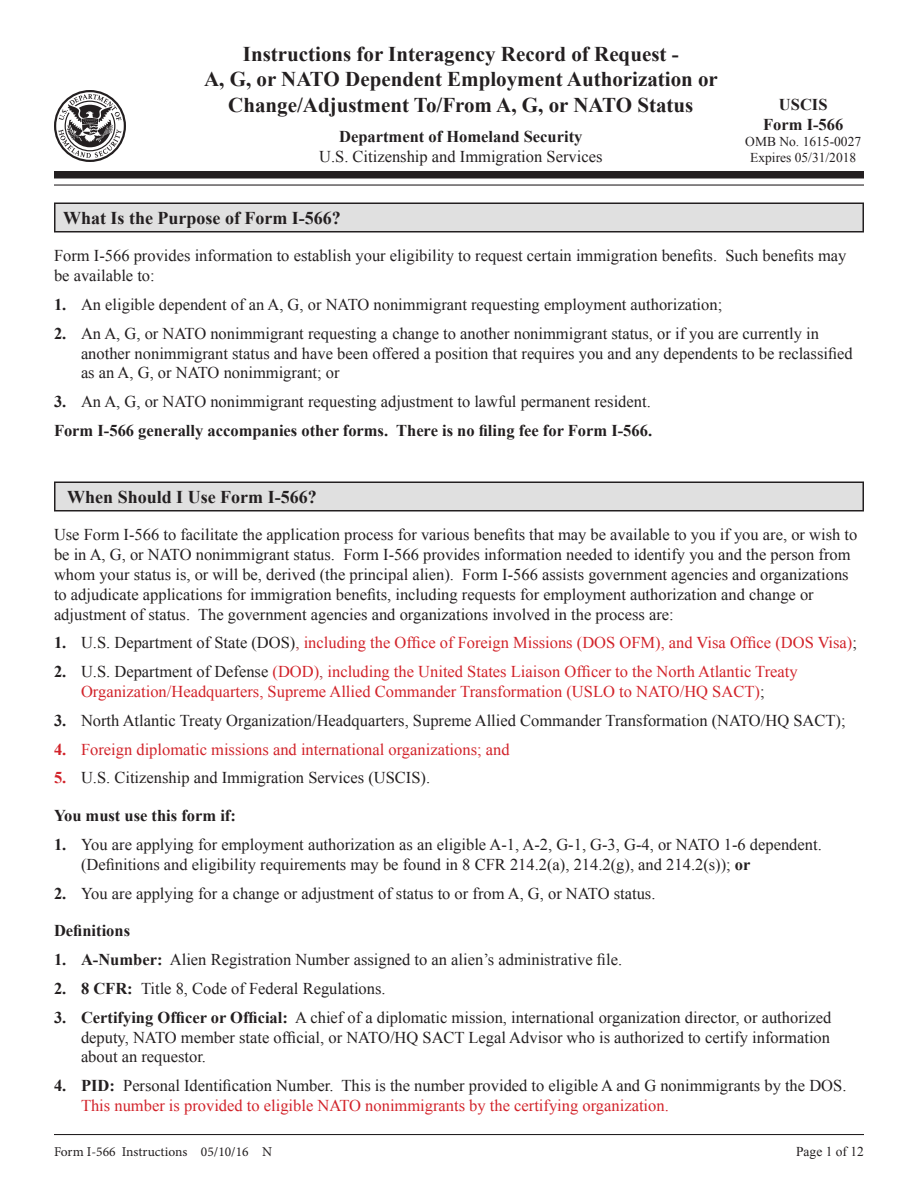
<style>
.page{position:relative;width:918px;height:1188px;background:#fff}
.page>*{position:absolute;margin:0;border:0;box-sizing:border-box;transform-origin:0 0}
.t1{font:700 21px/25.2px "Times New Roman";color:#231f20;text-align:center}
.Section_Header_1__T{font:700 18px "Times New Roman";color:#231f20}
.Body_1__T{font:16.5px/19.8px "Times New Roman";color:#231f20}
.t2{font:16.5px/19.8px "Times New Roman";color:#d2232a;text-align:center}
.Body_Lead-in__T{font:700 16.5px/19.8px "Times New Roman";color:#231f20;text-align:center}
.Numbered_List_1__T{font:16.5px "Times New Roman";color:#231f20}
.Body_Extra_Space_1{font:700 16.5px "Times New Roman";color:#231f20}
.Subhead_2__T__Extra{font:700 16.5px "Times New Roman";color:#231f20}
.t3{font:13.5px/16.2px "Times New Roman";color:#231f20;text-align:center}
.t4{font:13.5px "Minion Pro";color:#231f20}
.s1{font-weight:700}
.s2{font-weight:700;color:#231f20}
.s3{color:#231f20}
.s4{color:#9d2d33}
.s5{font-weight:700;color:#d2232a}
.s6{color:#d2232a}
</style>
<div class="page">
<svg style="left:54px;top:90px;width:72px;height:72px"></svg>
<div style="left:54px;top:171px;width:810px;height:7px;background:#231f20"></div>
<hr style="left:54px;top:184px;width:810px;height:2px;background:#231f20">
<hr style="left:54px;top:1134px;width:810px;height:1px;background:#231f20">
<div style="left:54px;top:202px;width:810px;height:30px;background:#231f20"></div>
<div style="left:56px;top:204px;width:806px;height:27px;background:#e0e0e0"></div>
<div style="left:54px;top:482px;width:810px;height:30px;background:#231f20"></div>
<div style="left:56px;top:483px;width:806px;height:27px;background:#e0e0e0"></div>
<p class="t1" style="left:204px;top:41px;width:515px">Instructions for Interagency Record of Request -<br>A, G, or NATO Dependent Employment Authorization or<br>Change/Adjustment To/From A, G, or NATO Status</p>
<p class="Body_Lead-in__T" style="left:339px;top:126px;width:245px">Department of Homeland Security</p>
<p class="Body_1__T" style="left:319px;top:146px;width:285px">U.S. Citizenship and Immigration Services</p>
<p class="Body_Lead-in__T" style="left:763px;top:94px;width:82px">USCIS<br>Form I-566</p>
<p class="t3" style="left:745px;top:133px;width:117px">OMB No. 1615-0027<br>Expires 05/31/2018</p>
<p class="Section_Header_1__T" style="left:63px;top:205px;width:279px">What Is the Purpose of Form I-566?</p>
<p class="Body_1__T" style="left:54px;top:246px;width:794px">Form I-566 provides information to establish your eligibility to request certain immigration benefits. Such benefits may be available to:</p>
<p class="Body_1__T" style="left:54px;top:294px;width:670px"><span class="s1">1.</span> An eligible dependent of an A, G, or NATO nonimmigrant requesting employment authorization;</p>
<p class="Body_1__T" style="left:81px;top:323px;width:773px;text-indent:-27px"><span class="s1">2.</span> An A, G, or NATO nonimmigrant requesting a change to another nonimmigrant status, or if you are currently in another nonimmigrant status and have been offered a position that requires you and any dependents to be reclassified as an A, G, or NATO nonimmigrant; or</p>
<p class="Body_1__T" style="left:54px;top:391px;width:598px"><span class="s1">3.</span> An A, G, or NATO nonimmigrant requesting adjustment to lawful permanent resident.</p>
<p class="Body_Lead-in__T" style="left:54px;top:420px;width:600px">Form I-566 generally accompanies other forms. There is no filing fee for Form I-566.</p>
<p class="Section_Header_1__T" style="left:67px;top:484px;width:251px">When Should I Use Form I-566?</p>
<p class="Body_1__T" style="left:54px;top:525px;width:805px">Use Form I-566 to facilitate the application process for various benefits that may be available to you if you are, or wish to be in A, G, or NATO nonimmigrant status. Form I-566 provides information needed to identify you and the person from whom your status is, or will be, derived (the principal alien). Form I-566 assists government agencies and organizations to adjudicate applications for immigration benefits, including requests for employment authorization and change or adjustment of status. The government agencies and organizations involved in the process are:</p>
<p class="t2" style="left:54px;top:633px;width:805px"><span class="s2">1.</span> <span class="s3">U.S. Department of State (DOS)</span><span class="s4">,</span> including the Office of Foreign Missions (DOS OFM), and Visa Office (DOS Visa)<span class="s3">;</span></p>
<p class="t2" style="left:54px;top:661px;width:745px"><span class="s2">2.</span> <span class="s3">U.S. Department of Defense</span> (DOD)<span class="s4">,</span> including the United States Liaison Officer to the North Atlantic Treaty<br>Organization/Headquarters, Supreme Allied Commander Transformation (USLO to NATO/HQ SACT)<span class="s3">;</span></p>
<p class="Body_1__T" style="left:54px;top:710px;width:793px"><span class="s1">3.</span> North Atlantic Treaty Organization/Headquarters, Supreme Allied Commander Transformation (NATO/HQ SACT);</p>
<p class="t2" style="left:54px;top:739px;width:457px"><span class="s1">4.</span> Foreign diplomatic missions and international organizations; and</p>
<p class="Numbered_List_1__T" style="left:54px;top:767px;width:378px"><span class="s5">5.</span> U.S. Citizenship and Immigration Services (USCIS).</p>
<p class="Body_Extra_Space_1" style="left:54px;top:804px;width:183px">You must use this form if:</p>
<p class="Body_1__T" style="left:81px;top:834px;width:742px;text-indent:-27px"><span class="s1">1.</span> You are applying for employment authorization as an eligible A-1, A-2, G-1, G-3, G-4, or NATO 1-6 dependent. (Definitions and eligibility requirements may be found in 8 CFR 214.2(a), 214.2(g), and 214.2(s)); <span class="s1">or</span></p>
<p class="Body_1__T" style="left:54px;top:883px;width:603px"><span class="s1">2.</span> You are applying for a change or adjustment of status to or from A, G, or NATO status.</p>
<p class="Subhead_2__T__Extra" style="left:54px;top:919px;width:78px">Definitions</p>
<p class="Body_1__T" style="left:54px;top:949px;width:570px"><span class="s1">1. A-Number:</span> Alien Registration Number assigned to an alien’s administrative file.</p>
<p class="Body_1__T" style="left:54px;top:978px;width:333px"><span class="s1">2. 8 CFR:</span> Title 8, Code of Federal Regulations.</p>
<p class="Body_1__T" style="left:81px;top:1007px;width:752px;text-align:justify;text-indent:-27px"><span class="s1">3. Certifying Officer or Official:</span> A chief of a diplomatic mission, international organization director, or authorized deputy, NATO member state official, or NATO/HQ SACT Legal Advisor who is authorized to certify information about an requestor.</p>
<p class="Body_1__T" style="left:81px;top:1075px;width:767px;text-indent:-27px"><span class="s1">4. PID:</span> Personal Identification Number. This is the number provided to eligible A and G nonimmigrants by the DOS.<br><span class="s6">This number is provided to eligible NATO nonimmigrants by the certifying organization.</span></p>
<p class="t4" style="left:54px;top:1142px;width:220px">Form I-566 Instructions 05/10/16 N</p>
<p class="t3" style="left:796px;top:1143px;width:69px">Page 1 of 12</p>
</div>
